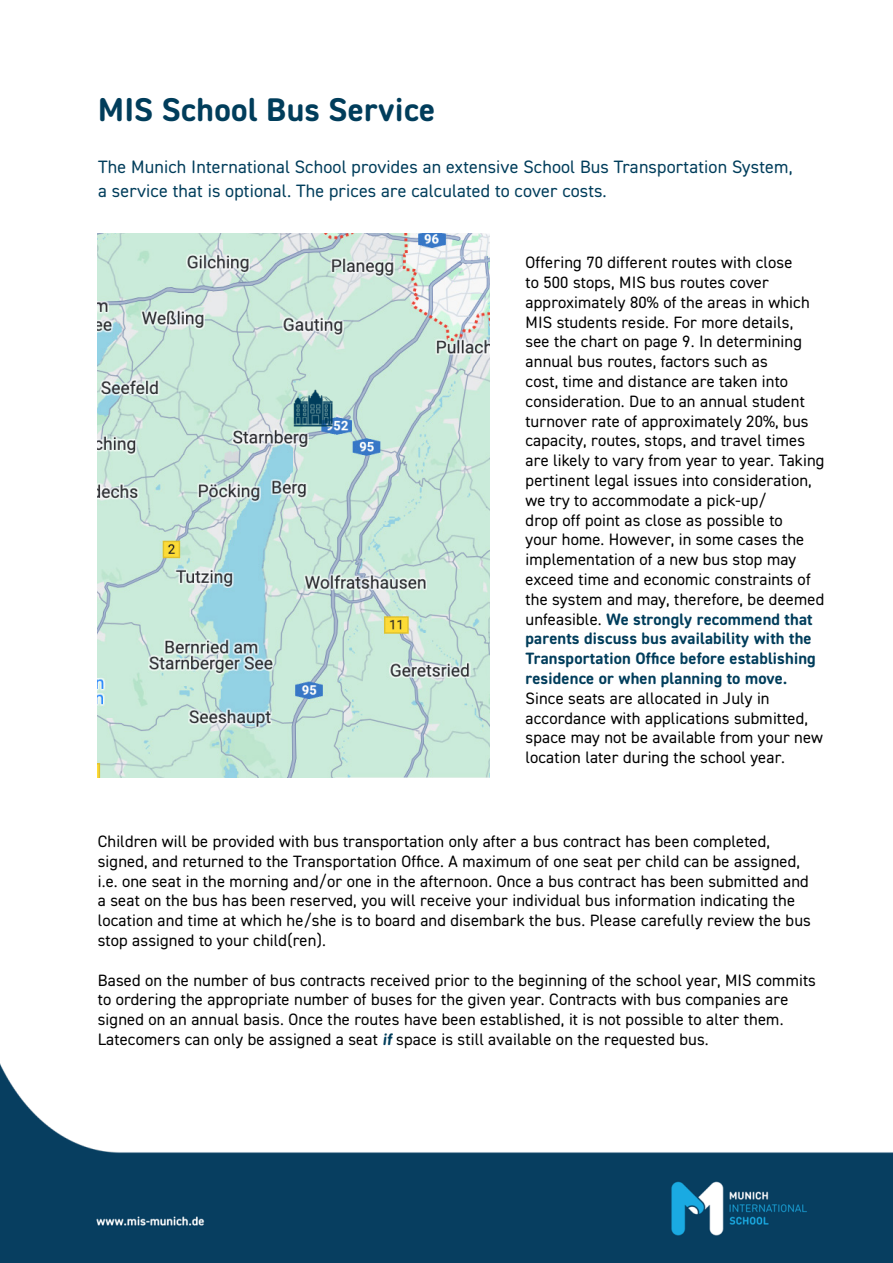
<style>
.page{position:relative;width:893px;height:1263px;background:#fff}
.page>*{position:absolute;margin:0;border:0;box-sizing:border-box;transform-origin:0 0}
.t1{font:33px "DIN2014 Rounded VF";letter-spacing:.01em;color:#003d5b}
.t2{font:18px/24px "DIN2014 Rounded VF";letter-spacing:.01em;color:#003d5b}
.t3{font:16.5px/19.8px "DIN2014 Rounded VF";letter-spacing:.01em;color:#000}
.s1{color:#003d5b}
</style>
<div class="page">
<img style="left:98px;top:234px;width:391px;height:543px">
<img style="left:0;top:1063px;width:893px;height:200px">
<img style="left:279px;top:378px;width:68px;height:48px">
<h1 class="t1" style="left:98px;top:88px;width:338px">MIS School Bus Service</h1>
<p class="t2" style="left:98px;top:155px;width:696px">The Munich International School provides an extensive School Bus Transportation System, a service that is optional. The prices are calculated to cover costs.</p>
<p class="t3" style="left:526px;top:252px;width:300px">Offering 70 different routes with close<br>to 500 stops, MIS bus routes cover approximately 80% of the areas in which MIS students reside. For more details,<br>see the chart on page 9. In determining annual bus routes, factors such as<br>cost, time and distance are taken into consideration. Due to an annual student turnover rate of approximately 20%, bus capacity, routes, stops, and travel times are likely to vary from year to year. Taking pertinent legal issues into consideration, we try to accommodate a pick-up/<br>drop off point as close as possible to<br>your home. However, in some cases the implementation of a new bus stop may exceed time and economic constraints of the system and may, therefore, be deemed unfeasible. <span class="s1">We strongly recommend that parents discuss bus availability with the Transportation Office before establishing residence or when planning to move.</span></p>
<p class="t3" style="left:526px;top:688px;width:299px">Since seats are allocated in July in accordance with applications submitted, space may not be available from your new location later during the school year.</p>
<p class="t3" style="left:98px;top:831px;width:715px">Children will be provided with bus transportation only after a bus contract has been completed, signed, and returned to the Transportation Office. A maximum of one seat per child can be assigned, i.e. one seat in the morning and/or one in the afternoon. Once a bus contract has been submitted and a seat on the bus has been reserved, you will receive your individual bus information indicating the location and time at which he/she is to board and disembark the bus. Please carefully review the bus stop assigned to your child(ren).</p>
<p class="t3" style="left:98px;top:970px;width:719px">Based on the number of bus contracts received prior to the beginning of the school year, MIS commits to ordering the appropriate number of buses for the given year. Contracts with bus companies are signed on an annual basis. Once the routes have been established, it is not possible to alter them.<br>Latecomers can only be assigned a seat <span class="s1">if</span> space is still available on the requested bus.</p>
</div>
